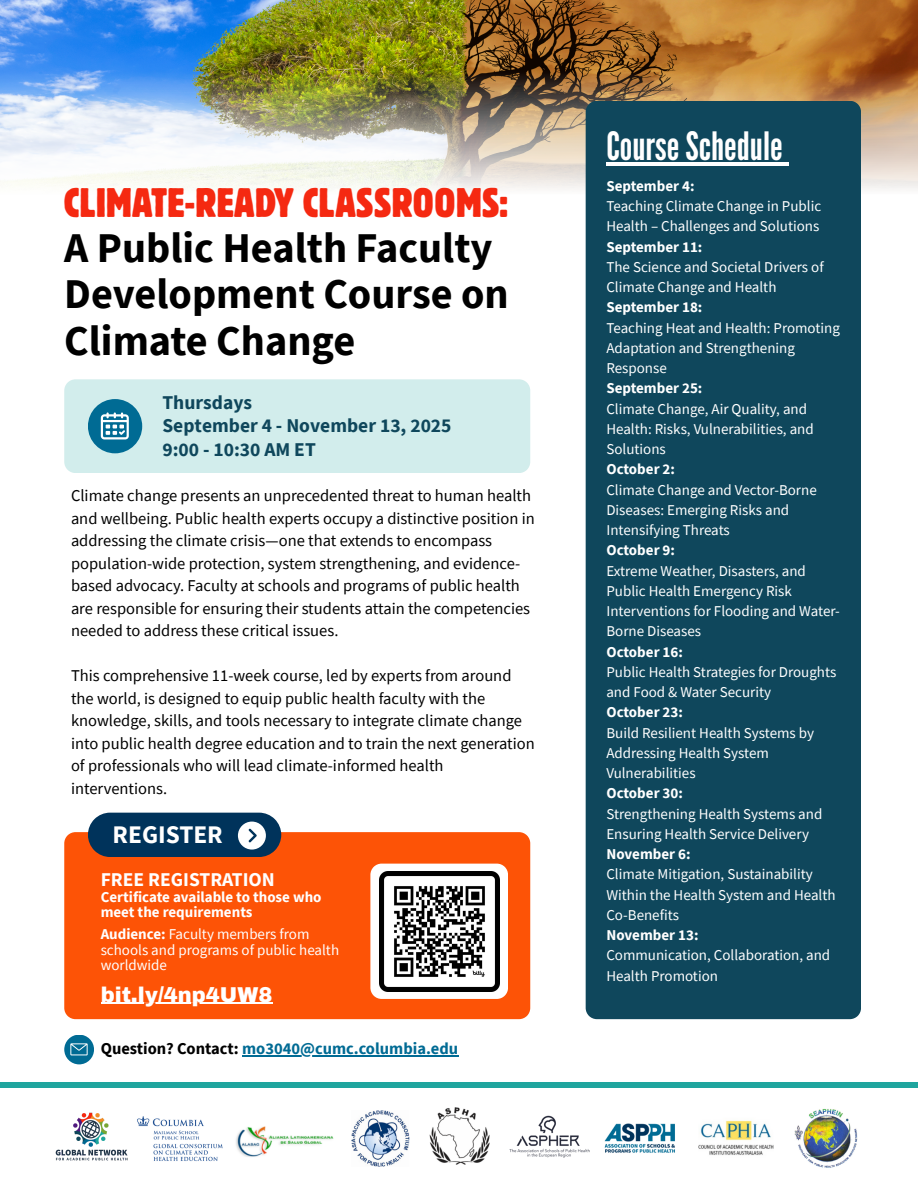
<style>
.page{position:relative;width:918px;height:1188px;background:#fff}
.page>*{position:absolute;margin:0;border:0;box-sizing:border-box;transform-origin:0 0}
.t1{font:700 42.3px/46.2px "Source Sans Pro";color:#000}
.t2{font:condensed 40.8px "Block W1 G";color:#f52911}
.t3{font:39px "League Gothic";color:#fff}
.t4{font:700 25.35px "Source Sans Pro";color:#fff}
.t5{font:900 21px "Archivo";color:#fff}
.t6{font:700 19.5px/23.7px "Source Sans Pro";color:#0f475c}
.t7{font:700 19.5px "Source Sans Pro";color:#fff}
.t8{font:16.5px/22.5px "Source Sans Pro";color:#000}
.t9{font:700 16.5px "Source Sans Pro";color:#006b94}
.t10{font:15px/20.2px "Source Sans Pro";color:#fff}
.t11{font:700 15px/15.5px "Source Sans Pro";color:#fff}
.s1{font-weight:700}
.s2{color:#000}
</style>
<div class="page">
<img style="left:0;top:0;width:918px;height:71px">
<img style="left:0;top:71px;width:918px;height:185px">
<div style="left:586px;top:101px;width:275px;height:918px;background:#0f475c"></div>
<div style="left:64px;top:832px;width:466px;height:187px;background:#fd5306"></div>
<div style="left:64px;top:379px;width:466px;height:94px;background:#d2edec"></div>
<img style="left:236px;top:1126px;width:98px;height:31px">
<div style="left:0;top:1082px;width:918px;height:6px;background:#1fa59e"></div>
<div style="left:88px;top:399px;width:54px;height:54px;background:#006b94;border-radius:50%"></div>
<svg style="left:370px;top:864px;width:138px;height:135px"></svg>
<svg style="left:101px;top:412px;width:28px;height:27px"></svg>
<img style="left:55px;top:1112px;width:73px;height:49px">
<img style="left:137px;top:1116px;width:86px;height:46px">
<img style="left:604px;top:1123px;width:71px;height:30px">
<img style="left:509px;top:1115px;width:81px;height:43px">
<img style="left:698px;top:1120px;width:76px;height:35px">
<img style="left:794px;top:1108px;width:64px;height:60px">
<img style="left:351px;top:1110px;width:59px;height:57px">
<img style="left:429px;top:1107px;width:61px;height:58px">
<svg style="left:88px;top:813px;width:193px;height:44px"></svg>
<div style="left:64px;top:1035px;width:30px;height:29px;background:#006b94;border-radius:50%"></div>
<svg style="left:70px;top:1043px;width:18px;height:12px"></svg>
<img style="left:379px;top:871px;width:120px;height:120px">
<hr style="left:606px;top:162px;width:177px;height:4px;background:#fff">
<svg style="left:783px;top:162px;width:6px;height:4px"></svg>
<hr style="left:242px;top:1055px;width:216px;height:1px;background:#006b94">
<hr style="left:101px;top:1003px;width:171px;height:1px;background:#fff">
<h4 class="t2" style="left:64px;top:176px;width:446px">CLIMATE-READY CLASSROOMS:</h4>
<h4 class="t1" style="left:64px;top:224px;width:446px">A Public Health Faculty<br>Development Course on<br>Climate Change</h4>
<h6 class="t6" style="left:162px;top:390px;width:291px">Thursdays<br>September 4 - November 13, 2025<br>9:00 - 10:30 AM ET</h6>
<p class="t8" style="left:71px;top:484px;width:465px">Climate change presents an unprecedented threat to human health and wellbeing. Public health experts occupy a distinctive position in addressing the climate crisis—one that extends to encompass population-wide protection, system strengthening, and evidence&shy;based advocacy. Faculty at schools and programs of public health are responsible for ensuring their students attain the competencies needed to address these critical issues.</p>
<p class="t8" style="left:71px;top:664px;width:465px">This comprehensive 11-week course, led by experts from around the world, is designed to equip public health faculty with the knowledge, skills, and tools necessary to integrate climate change into public health degree education and to train the next generation of professionals who will lead climate-informed health interventions.</p>
<p class="t4" style="left:113px;top:818px;width:112px">REGISTER</p>
<p class="t7" style="left:101px;top:867px;width:176px">FREE REGISTRATION</p>
<p class="t11" style="left:101px;top:889px;width:222px">Certificate available to those who meet the requirements</p>
<p class="t10" style="left:101px;top:926px;width:240px;line-height:15.5px"><span class="s1">Audience:</span> Faculty members from schools and programs of public health worldwide</p>
<h3 class="t5" style="left:101px;top:983px;width:173px">bit.ly/4np4UW8</h3>
<p class="t9" style="left:101px;top:1038px;width:359px"><span class="s2">Question? Contact:</span> mo3040@cumc.columbia.edu</p>
<h3 class="t3" style="left:606px;top:123px;width:178px">CourseSchedule</h3>
<p class="t11" style="left:606px;top:178px;width:90px">September 4:</p>
<p class="t10" style="left:606px;top:196px;width:216px">Teaching Climate Change in Public<br>Health – Challenges and Solutions</p>
<p class="t11" style="left:606px;top:239px;width:98px">September 11:</p>
<p class="t10" style="left:606px;top:256px;width:219px">The Science and Societal Drivers of<br>Climate Change and Health</p>
<p class="t11" style="left:606px;top:299px;width:98px">September 18:</p>
<p class="t10" style="left:606px;top:317px;width:235px">Teaching Heat and Health: Promoting<br>Adaptation and Strengthening<br>Response</p>
<p class="t11" style="left:606px;top:380px;width:98px">September 25:</p>
<p class="t10" style="left:606px;top:398px;width:209px">Climate Change, Air Quality, and<br>Health: Risks, Vulnerabilities, and<br>Solutions</p>
<p class="t11" style="left:606px;top:461px;width:70px">October 2:</p>
<p class="t10" style="left:606px;top:479px;width:212px">Climate Change and Vector-Borne<br>Diseases: Emerging Risks and<br>Intensifying Threats</p>
<p class="t11" style="left:606px;top:542px;width:70px">October 9:</p>
<p class="t10" style="left:606px;top:560px;width:235px">Extreme Weather, Disasters, and<br>Public Health Emergency Risk<br>Interventions for Flooding and Water-<br>Borne Diseases</p>
<p class="t11" style="left:606px;top:644px;width:78px">October 16:</p>
<p class="t10" style="left:606px;top:661px;width:231px">Public Health Strategies for Droughts and Food &amp; Water Security</p>
<h2 class="t11" style="left:606px;top:704px;width:78px">October 23:</h2>
<p class="t10" style="left:606px;top:722px;width:209px">Build Resilient Health Systems by<br>Addressing Health System<br>Vulnerabilities</p>
<h5 class="t11" style="left:606px;top:785px;width:78px">October 30:</h5>
<p class="t10" style="left:606px;top:803px;width:217px">Strengthening Health Systems and<br>Ensuring Health Service Delivery</p>
<p class="t11" style="left:606px;top:846px;width:86px">November 6:</p>
<p class="t10" style="left:606px;top:864px;width:231px">Climate Mitigation, Sustainability<br>Within the Health System and Health<br>Co-Benefits</p>
<h3 class="t11" style="left:606px;top:927px;width:94px">November 13:</h3>
<h6 class="t10" style="left:606px;top:945px;width:225px">Communication, Collaboration, and<br>Health Promotion</h6>
</div>
